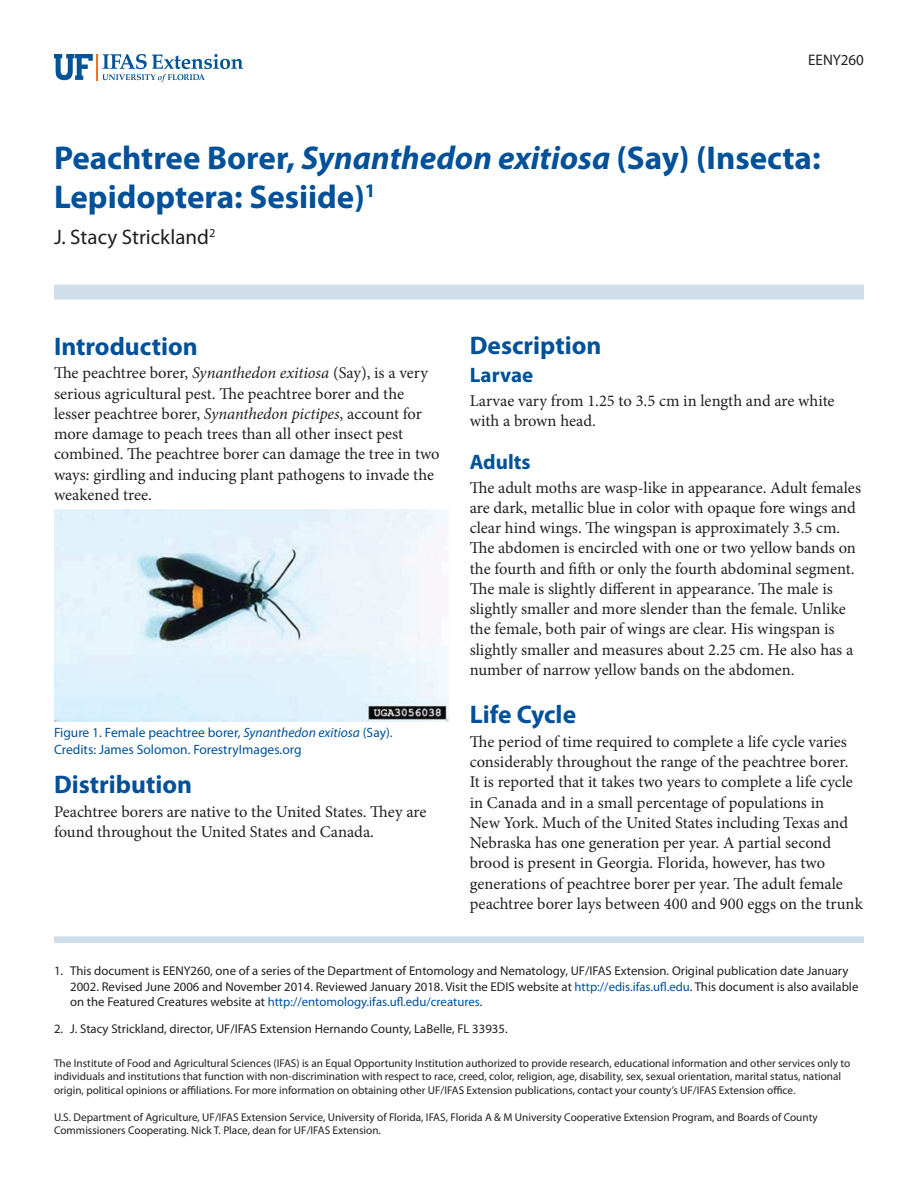
<style>
.page{position:relative;width:918px;height:1188px;background:#fff}
.page>*{position:absolute;margin:0;border:0;box-sizing:border-box;transform-origin:0 0}
.TitleRegular{font:700 33px/39.6px "Myriad Pro";color:#01519a}
.SectionHeading0{font:700 25.5px "Myriad Pro";color:#01519a}
.Author{font:21px "Myriad Pro";color:#231f20}
.SectionHeading1{font:700 21px "Myriad Pro";color:#01519a}
.Paragraph{font:16.5px/20.2px "Minion Pro";color:#231f20}
.PubNumber{font:15.3px "Myriad Pro";color:#231f20}
.FigureCaption{font:13.5px "Myriad Pro";color:#01519a}
.t1{font:12.75px/15.3px "Myriad Pro";color:#231f20}
.Disclaimer{font:11.25px/13.5px "Myriad Pro";color:#231f20}
.s1{font-style:italic}
.s2{color:#01519a}
</style>
<div class="page">
<svg style="left:54px;top:54px;width:189px;height:28px"></svg>
<div style="left:54px;top:285px;width:810px;height:15px;background:#d0deeb"></div>
<div style="left:54px;top:936px;width:810px;height:7px;background:#d0deeb"></div>
<img style="left:54px;top:510px;width:394px;height:212px">
<p class="PubNumber" style="left:808px;top:51px;width:57px">EENY260</p>
<p class="TitleRegular" style="left:54px;top:137px;width:768px">Peachtree Borer, <span class="s1">Synanthedon exitiosa</span> (Say) (Insecta:<br>Lepidoptera: Sesiide)<sup>1</sup></p>
<p class="Author" style="left:54px;top:224px;width:163px">J. Stacy Strickland<sup>2</sup></p>
<p class="SectionHeading0" style="left:54px;top:330px;width:145px">Introduction</p>
<p class="Paragraph" style="left:54px;top:363px;width:387px">The peachtree borer, <span class="s1">Synanthedon exitiosa</span> (Say), is a very serious agricultural pest. The peachtree borer and the lesser peachtree borer, <span class="s1">Synanthedon pictipes</span>, account for more damage to peach trees than all other insect pest combined. The peachtree borer can damage the tree in two ways: girdling and inducing plant pathogens to invade the weakened tree.</p>
<p class="FigureCaption" style="left:54px;top:724px;width:340px">Figure 1. Female peachtree borer, <span class="s1">Synanthedon exitiosa</span> (Say).</p>
<p class="FigureCaption" style="left:54px;top:741px;width:249px">Credits: James Solomon. ForestryImages.org</p>
<p class="SectionHeading0" style="left:54px;top:768px;width:140px">Distribution</p>
<p class="Paragraph" style="left:54px;top:801px;width:374px">Peachtree borers are native to the United States. They are found throughout the United States and Canada.</p>
<p class="SectionHeading0" style="left:470px;top:328px;width:133px">Description</p>
<p class="SectionHeading1" style="left:470px;top:361px;width:65px">Larvae</p>
<p class="Paragraph" style="left:470px;top:390px;width:366px">Larvae vary from 1.25 to 3.5 cm in length and are white with a brown head.</p>
<p class="SectionHeading1" style="left:470px;top:448px;width:62px">Adults</p>
<p class="Paragraph" style="left:470px;top:477px;width:393px">The adult moths are wasp-like in appearance. Adult females are dark, metallic blue in color with opaque fore wings and clear hind wings. The wingspan is approximately 3.5 cm.<br>The abdomen is encircled with one or two yellow bands on the fourth and fifth or only the fourth abdominal segment.<br>The male is slightly different in appearance. The male is slightly smaller and more slender than the female. Unlike the female, both pair of wings are clear. His wingspan is slightly smaller and measures about 2.25 cm. He also has a number of narrow yellow bands on the abdomen.</p>
<p class="SectionHeading0" style="left:470px;top:698px;width:108px">Life Cycle</p>
<p class="Paragraph" style="left:470px;top:732px;width:395px">The period of time required to complete a life cycle varies considerably throughout the range of the peachtree borer.<br>It is reported that it takes two years to complete a life cycle in Canada and in a small percentage of populations in<br>New York. Much of the United States including Texas and Nebraska has one generation per year. A partial second brood is present in Georgia. Florida, however, has two generations of peachtree borer per year. The adult female peachtree borer lays between 400 and 900 eggs on the trunk</p>
<p class="t1" style="left:70px;top:963px;width:790px;text-indent:-16px">1. This document is EENY260, one of a series of the Department of Entomology and Nematology, UF/IFAS Extension. Original publication date January<br>2002. Revised June 2006 and November 2014. Reviewed January 2018. Visit the EDIS website at <span class="s2">http://edis.ifas.ufl.edu</span>. This document is also available on the Featured Creatures website at <span class="s2">http://entomology.ifas.ufl.edu/creatures</span>.</p>
<p class="t1" style="left:54px;top:1021px;width:455px">2. J. Stacy Strickland, director, UF/IFAS Extension Hernando County, LaBelle, FL 33935.</p>
<p class="Disclaimer" style="left:54px;top:1056px;width:798px">The Institute of Food and Agricultural Sciences (IFAS) is an Equal Opportunity Institution authorized to provide research, educational information and other services only to individuals and institutions that function with non-discrimination with respect to race, creed, color, religion, age, disability, sex, sexual orientation, marital status, national origin, political opinions or affiliations. For more information on obtaining other UF/IFAS Extension publications, contact your county’s UF/IFAS Extension office.</p>
<p class="Disclaimer" style="left:54px;top:1110px;width:765px">U.S. Department of Agriculture, UF/IFAS Extension Service, University of Florida, IFAS, Florida A &amp; M University Cooperative Extension Program, and Boards of County<br>Commissioners Cooperating. Nick T. Place, dean for UF/IFAS Extension.</p>
</div>
